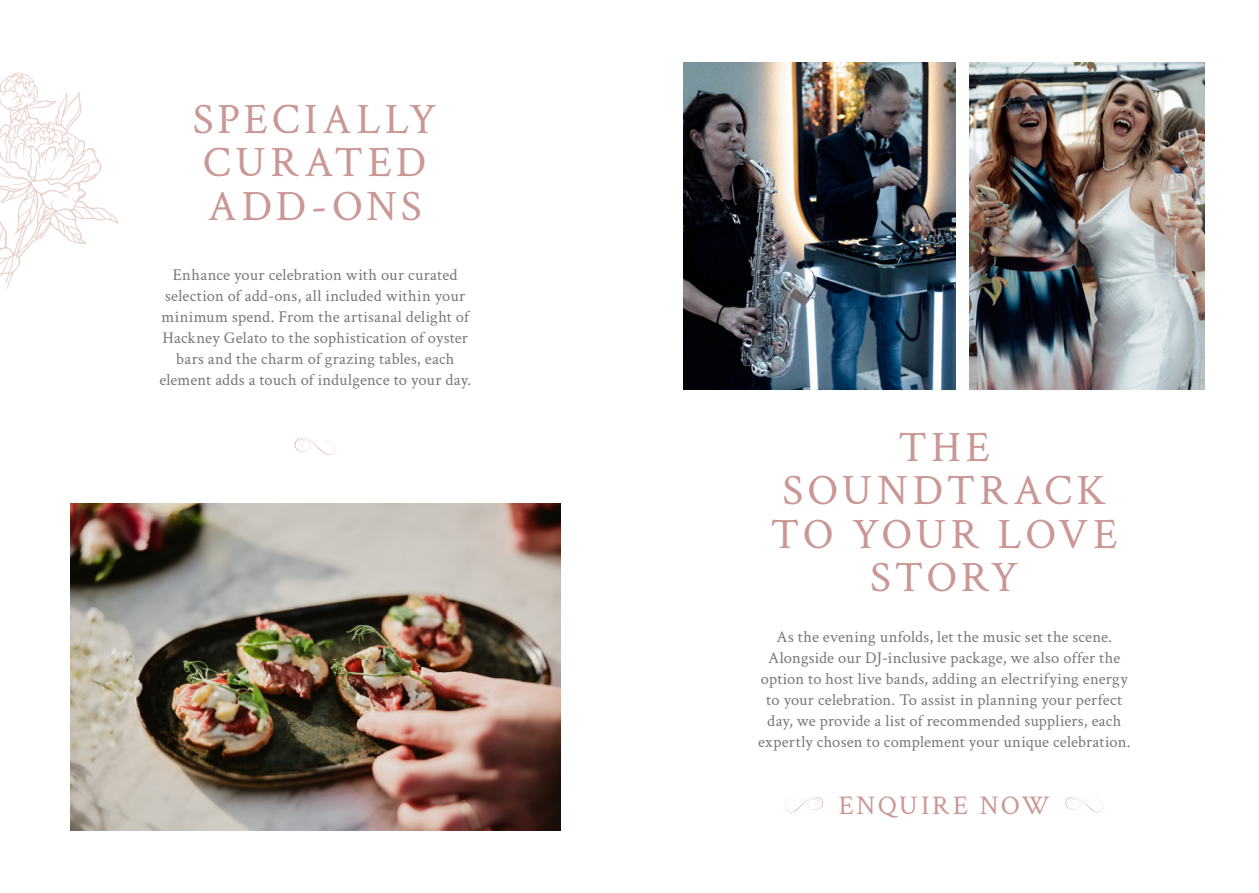
<style>
.page{position:relative;width:1259px;height:893px;background:#fff}
.page>*{position:absolute;margin:0;border:0;box-sizing:border-box;transform-origin:0 0}
.Heading_Large{font:43.5px/43.5px "Crimson Text";letter-spacing:.09em;color:#ca9794}
.Sub_heading{font:27px "Crimson Text";letter-spacing:.09em;color:#ca9794}
.Body_copy{font:16.5px/21px "Crimson Text";letter-spacing:.01em;color:#777775;text-align:center}
</style>
<div class="page">
<svg style="left:294px;top:438px;width:41px;height:17px"></svg>
<svg style="left:785px;top:796px;width:38px;height:17px"></svg>
<svg style="left:1065px;top:796px;width:38px;height:17px"></svg>
<img style="left:70px;top:503px;width:490px;height:327px">
<img style="left:684px;top:62px;width:271px;height:328px">
<svg style="left:0;top:73px;width:119px;height:216px"></svg>
<img style="left:969px;top:62px;width:235px;height:328px">
<p class="Heading_Large" style="left:193px;top:96px;width:245px">SPECIALLY<br>CURATED<br>ADD-ONS</p>
<p class="Body_copy" style="left:159px;top:264px;width:313px">Enhance your celebration with our curated selection of add-ons, all included within your minimum spend. From the artisanal delight of Hackney Gelato to the sophistication of oyster bars and the charm of grazing tables, each element adds a touch of indulgence to your day.</p>
<p class="Heading_Large" style="left:771px;top:423px;width:348px;text-align:center">THE<br>SOUNDTRACK<br>TO YOUR LOVE<br>STORY</p>
<p class="Body_copy" style="left:758px;top:626px;width:374px">As the evening unfolds, let the music set the scene.<br>Alongside our DJ-inclusive package, we also offer the option to host live bands, adding an electrifying energy to your celebration. To assist in planning your perfect day, we provide a list of recommended suppliers, each expertly chosen to complement your unique celebration.</p>
<p class="Sub_heading" style="left:839px;top:787px;width:212px">ENQUIRE NOW</p>
</div>
